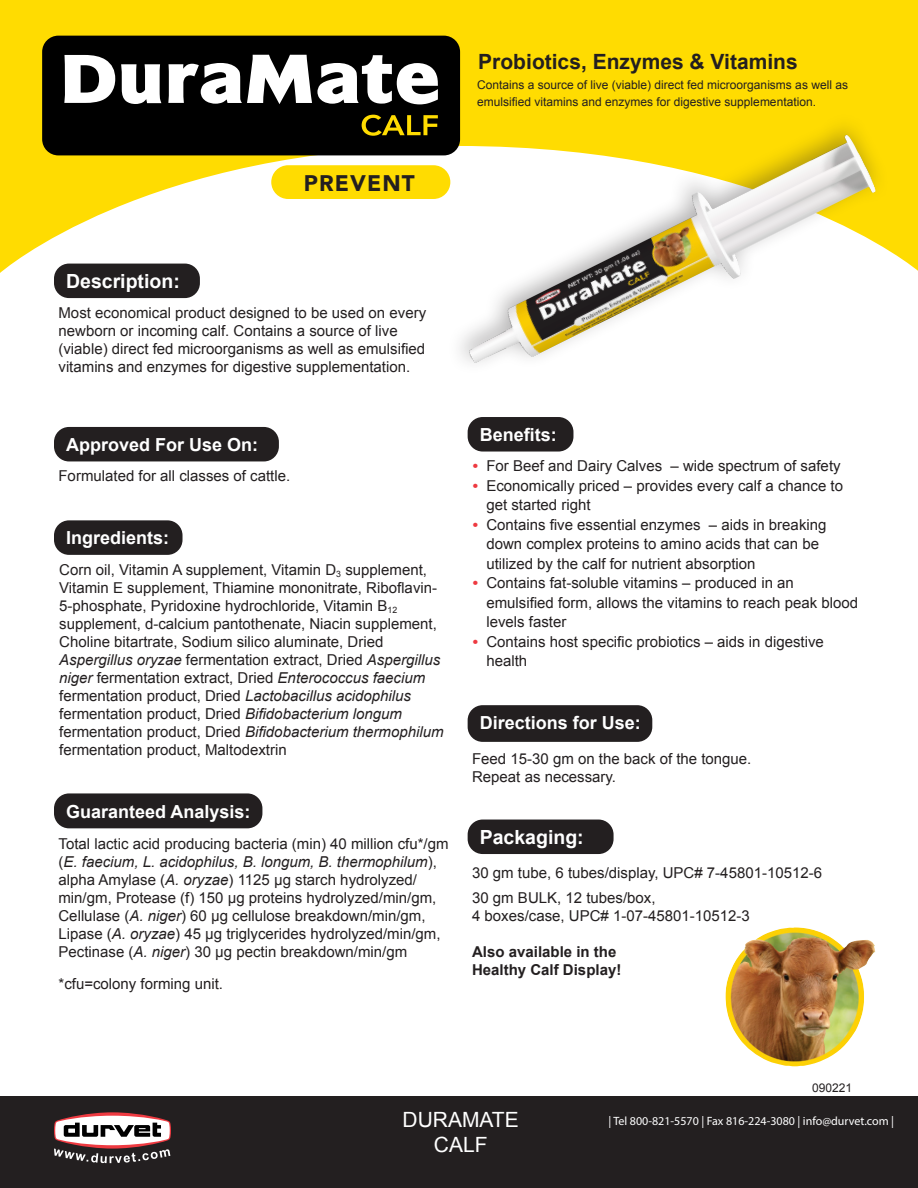
<style>
.page{position:relative;width:918px;height:1188px;background:#fff}
.page>*{position:absolute;margin:0;border:0;box-sizing:border-box;transform-origin:0 0}
.t1{font:900 22.5px "Avenir";letter-spacing:.05em;color:#231f20}
.t2{font:700 21px "Arial";color:#231f20}
.t3{font:21px "Arial";color:#fff}
.t4{font:700 19.5px "Arial";color:#fff}
.t5{font:700 18px "Arial";color:#fff}
.t6{font:15px/18px "Arial";color:#231f20}
.t7{font:700 15px "Arial";color:#231f20}
.t8{font:12px/16.5px "Arial";color:#231f20}
.t9{font:12px "Myriad Pro";color:#fff}
.s1{font-style:italic}
.s2{font-weight:700;color:#ee3a41}
</style>
<div class="page">
<div style="left:0;top:1096px;width:918px;height:92px;background:#231f20"></div>
<svg style="left:54px;top:1112px;width:117px;height:51px"></svg>
<svg style="left:0;top:0;width:918px;height:273px;fill:#ffdc01"></svg>
<div style="left:468px;top:417px;width:105px;height:35px;background:#231f20;border-radius:15px"></div>
<div style="left:42px;top:36px;width:418px;height:119px;background:#000;border-radius:16px"></div>
<div style="left:54px;top:427px;width:225px;height:34px;background:#231f20;border-radius:15px"></div>
<div style="left:468px;top:705px;width:184px;height:37px;background:#231f20;border-radius:15px"></div>
<div style="left:54px;top:264px;width:146px;height:34px;background:#231f20;border-radius:15px"></div>
<div style="left:54px;top:520px;width:129px;height:35px;background:#231f20;border-radius:15px"></div>
<div style="left:54px;top:793px;width:208px;height:35px;background:#231f20;border-radius:15px"></div>
<svg style="left:64px;top:55px;width:51px;height:48px"></svg>
<svg style="left:121px;top:64px;width:40px;height:40px"></svg>
<svg style="left:168px;top:55px;width:270px;height:49px"></svg>
<svg style="left:362px;top:115px;width:76px;height:21px"></svg>
<div style="left:446px;top:111px;width:444px;height:264px;background:#231f20;opacity:.35"></div>
<img style="left:469px;top:135px;width:407px;height:228px">
<div style="left:468px;top:820px;width:146px;height:34px;background:#231f20;border-radius:15px"></div>
<div style="left:271px;top:165px;width:179px;height:34px;background:#ffdc01;border-radius:17px"></div>
<img style="left:725px;top:927px;width:150px;height:139px">
<p class="t2" style="left:478px;top:48px;width:321px">Probiotics, Enzymes &amp; Vitamins</p>
<p class="t1" style="left:304px;top:164px;width:112px">PREVENT</p>
<p class="t8" style="left:477px;top:77px;width:372px">Contains a source of live (viable) direct fed microorganisms as well as emulsified vitamins and enzymes for digestive supplementation.</p>
<p class="t4" style="left:66px;top:269px;width:115px">Description:</p>
<p class="t6" style="left:58px;top:304px;width:369px">Most economical product designed to be used on every newborn or incoming calf. Contains a source of live (viable) direct fed microorganisms as well as emulsified vitamins and enzymes for digestive supplementation.</p>
<p class="t5" style="left:66px;top:433px;width:194px">Approved For Use On:</p>
<p class="t6" style="left:58px;top:467px;width:233px">Formulated for all classes of cattle.</p>
<p class="t5" style="left:66px;top:526px;width:105px">Ingredients:</p>
<p class="t6" style="left:59px;top:561px;width:386px">Corn oil, Vitamin A supplement, Vitamin D<sub>3</sub> supplement, Vitamin E supplement, Thiamine mononitrate, Riboflavin-5-phosphate, Pyridoxine hydrochloride, Vitamin B<sub>12 </sub>supplement, d-calcium pantothenate, Niacin supplement, Choline bitartrate, Sodium silico aluminate, Dried <span class="s1">Aspergillus oryzae</span> fermentation extract, Dried <span class="s1">Aspergillus niger</span> fermentation extract, Dried <span class="s1">Enterococcus faecium </span>fermentation product, Dried <span class="s1">Lactobacillus acidophilus </span>fermentation product, Dried <span class="s1">Bifidobacterium longum </span>fermentation product, Dried <span class="s1">Bifidobacterium thermophilum </span>fermentation product, Maltodextrin</p>
<p class="t5" style="left:66px;top:800px;width:186px">Guaranteed Analysis:</p>
<p class="t6" style="left:58px;top:835px;width:392px">Total lactic acid producing bacteria (min) 40 million cfu*/gm (<span class="s1">E. faecium, L. acidophilus, B. longum, B. thermophilum</span>), alpha Amylase (<span class="s1">A. oryzae</span>) 1125 µg starch hydrolyzed/ min/gm, Protease (f) 150 µg proteins hydrolyzed/min/gm, Cellulase (<span class="s1">A. niger</span>) 60 µg cellulose breakdown/min/gm,</p>
<p class="t6" style="left:58px;top:925px;width:384px">Lipase (<span class="s1">A. oryzae</span>) 45 µg triglycerides hydrolyzed/min/gm,<br>Pectinase (<span class="s1">A. niger</span>) 30 µg pectin breakdown/min/gm</p>
<p class="t6" style="left:58px;top:975px;width:166px">*cfu=colony forming unit.</p>
<p class="t5" style="left:480px;top:422px;width:79px">Benefits:</p>
<p class="t6" style="left:473px;top:457px;width:369px"><span class="s2">•</span> For Beef and Dairy Calves – wide spectrum of safety</p>
<p class="t6" style="left:486px;top:476px;width:358px;line-height:19.5px;text-indent:-14px"><span class="s2">•</span> Economically priced – provides every calf a chance to get started right</p>
<p class="t6" style="left:486px;top:515px;width:342px;line-height:19.5px;text-indent:-14px"><span class="s2">•</span> Contains five essential enzymes – aids in breaking down complex proteins to amino acids that can be utilized by the calf for nutrient absorption</p>
<p class="t6" style="left:486px;top:574px;width:373px;line-height:19.5px;text-indent:-14px"><span class="s2">•</span> Contains fat-soluble vitamins – produced in an emulsified form, allows the vitamins to reach peak blood levels faster</p>
<p class="t6" style="left:486px;top:632px;width:339px;line-height:19.5px;text-indent:-14px"><span class="s2">•</span> Contains host specific probiotics – aids in digestive health</p>
<p class="t5" style="left:480px;top:710px;width:163px">Directions for Use:</p>
<p class="t6" style="left:472px;top:750px;width:281px">Feed 15-30 gm on the back of the tongue.</p>
<p class="t6" style="left:472px;top:768px;width:145px">Repeat as necessary.</p>
<p class="t4" style="left:480px;top:825px;width:106px">Packaging:</p>
<p class="t6" style="left:472px;top:864px;width:351px">30 gm tube, 6 tubes/display, UPC# 7-45801-10512-6</p>
<p class="t6" style="left:472px;top:889px;width:185px">30 gm BULK, 12 tubes/box,</p>
<p class="t6" style="left:472px;top:907px;width:279px">4 boxes/case, UPC# 1-07-45801-10512-3</p>
<p class="t7" style="left:472px;top:942px;width:146px">Also available in the</p>
<p class="t7" style="left:472px;top:960px;width:151px">Healthy Calf Display!</p>
<p class="t8" style="left:812px;top:1079px;width:42px">090221</p>
<p class="t3" style="left:403px;top:1106px;width:118px">DURAMATE</p>
<p class="t3" style="left:434px;top:1131px;width:55px">CALF</p>
<p class="t9" style="left:609px;top:1113px;width:287px">| Tel 800-821-5570 | Fax 816-224-3080 | info@durvet.com |</p>
</div>
